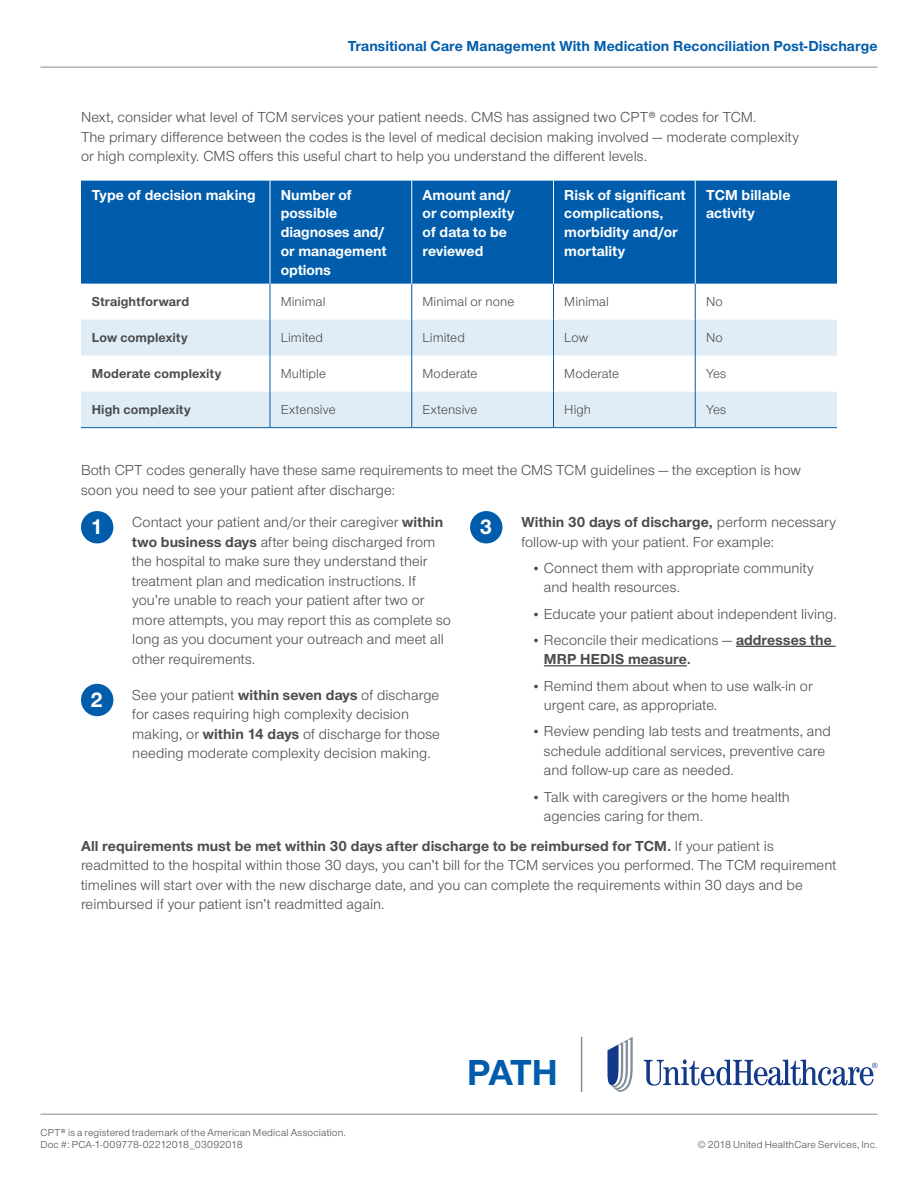
<style>
.page{position:relative;width:918px;height:1188px;background:#fff}
.page>*{position:absolute;margin:0;border:0;box-sizing:border-box;transform-origin:0 0}
.t1{font:700 37.5px "UHC Sans";color:#015dac}
.t2{font:700 21.6px "UHC Sans";color:#fff}
.t3{font:15px/19.5px "UHC Sans";letter-spacing:.005em;color:#4c4c4c}
.t4{font:700 15px/18.8px "UHC Sans";letter-spacing:.005em;color:#fff}
.t5{font:700 15px "UHC Sans";letter-spacing:.01em;color:#015dac}
.t6{font:700 15px/19.5px "UHC Sans";letter-spacing:.01em;color:#4c4c4c}
.t7{font:13.5px "UHC Sans";letter-spacing:.01em;color:#4c4c4c}
.t8{font:700 13.5px "UHC Sans";letter-spacing:.01em;color:#4c4c4c}
.t9{font:10.5px/12px "UHC Sans";letter-spacing:.02em;color:#4c4c4c}
.s1{font-weight:700}
.s2{font-family:"UHC Serif Text"}
.s3{font-family:"UHC Serif Text";font-weight:400}
.s4{font-weight:400}
</style>
<div class="page">
<hr style="left:40px;top:67px;width:838px;height:1px;background:#828e98">
<div style="left:81px;top:181px;width:756px;height:103px;background:#015dac"></div>
<svg style="left:81px;top:320px;width:756px;height:107px;fill:#e1edf6"></svg>
<hr style="left:270px;top:284px;width:1px;height:36px;background:#015dac">
<hr style="left:270px;top:320px;width:1px;height:36px;background:#015dac">
<hr style="left:270px;top:356px;width:1px;height:36px;background:#015dac">
<hr style="left:270px;top:392px;width:1px;height:35px;background:#015dac">
<hr style="left:411px;top:284px;width:1px;height:36px;background:#015dac">
<hr style="left:411px;top:320px;width:1px;height:36px;background:#015dac">
<hr style="left:411px;top:356px;width:1px;height:36px;background:#015dac">
<hr style="left:411px;top:392px;width:1px;height:35px;background:#015dac">
<hr style="left:81px;top:427px;width:189px;height:1px;background:#015dac">
<hr style="left:270px;top:427px;width:142px;height:1px;background:#015dac">
<hr style="left:412px;top:427px;width:142px;height:1px;background:#015dac">
<hr style="left:554px;top:427px;width:141px;height:1px;background:#015dac">
<hr style="left:695px;top:427px;width:142px;height:1px;background:#015dac">
<hr style="left:553px;top:284px;width:1px;height:36px;background:#015dac">
<hr style="left:695px;top:284px;width:1px;height:36px;background:#015dac">
<hr style="left:553px;top:320px;width:1px;height:36px;background:#015dac">
<hr style="left:695px;top:320px;width:1px;height:36px;background:#015dac">
<hr style="left:553px;top:356px;width:1px;height:36px;background:#015dac">
<hr style="left:695px;top:356px;width:1px;height:36px;background:#015dac">
<hr style="left:553px;top:392px;width:1px;height:35px;background:#015dac">
<hr style="left:695px;top:392px;width:1px;height:35px;background:#015dac">
<hr style="left:270px;top:181px;width:1px;height:103px;background:#fff">
<hr style="left:411px;top:181px;width:1px;height:103px;background:#fff">
<hr style="left:553px;top:181px;width:1px;height:103px;background:#fff">
<hr style="left:695px;top:181px;width:1px;height:103px;background:#fff">
<hr style="left:581px;top:1037px;width:1px;height:55px;background:#828e98">
<svg style="left:644px;top:1059px;width:234px;height:27px"></svg>
<svg style="left:608px;top:1037px;width:25px;height:55px"></svg>
<hr style="left:40px;top:1114px;width:838px;height:1px;background:#828e98">
<div style="left:81px;top:511px;width:32px;height:32px;background:#015dac;border-radius:50%"></div>
<div style="left:81px;top:684px;width:32px;height:32px;background:#015dac;border-radius:50%"></div>
<div style="left:470px;top:511px;width:32px;height:32px;background:#015dac;border-radius:50%"></div>
<hr style="left:736px;top:646px;width:100px;height:1px;background:#4c4c4c">
<hr style="left:544px;top:665px;width:143px;height:1px;background:#4c4c4c">
<p class="t5" style="left:348px;top:35px;width:531px">Transitional Care Management With Medication Reconciliation Post-Discharge</p>
<p class="t3" style="left:81px;top:107px;width:719px">Next, consider what level of TCM services your patient needs. CMS has assigned two CPT® codes for TCM.<br>The primary difference between the codes is the level of medical decision making involved — moderate complexity or high complexity. CMS offers this useful chart to help you understand the different levels.</p>
<p class="t4" style="left:92px;top:185px;width:165px">Type of decision making</p>
<p class="t4" style="left:281px;top:185px;width:107px">Number of possible diagnoses and/ or management options</p>
<p class="t4" style="left:423px;top:185px;width:93px">Amount and/ or complexity of data to be reviewed</p>
<p class="t4" style="left:564px;top:185px;width:123px">Risk of significant complications, morbidity and/or mortality</p>
<p class="t4" style="left:706px;top:185px;width:86px">TCM billable activity</p>
<p class="t8" style="left:92px;top:293px;width:99px">Straightforward</p>
<p class="t7" style="left:281px;top:293px;width:46px">Minimal</p>
<p class="t7" style="left:423px;top:293px;width:93px">Minimal or none</p>
<p class="t7" style="left:564px;top:293px;width:46px">Minimal</p>
<p class="t7" style="left:706px;top:293px;width:18px">No</p>
<p class="t8" style="left:92px;top:329px;width:97px">Low complexity</p>
<p class="t7" style="left:281px;top:329px;width:44px">Limited</p>
<p class="t7" style="left:423px;top:329px;width:44px">Limited</p>
<p class="t7" style="left:564px;top:329px;width:25px">Low</p>
<p class="t7" style="left:706px;top:329px;width:18px">No</p>
<p class="t8" style="left:92px;top:365px;width:131px">Moderate complexity</p>
<p class="t7" style="left:281px;top:365px;width:47px">Multiple</p>
<p class="t7" style="left:423px;top:365px;width:56px">Moderate</p>
<p class="t7" style="left:564px;top:365px;width:56px">Moderate</p>
<p class="t7" style="left:706px;top:365px;width:22px">Yes</p>
<p class="t8" style="left:92px;top:401px;width:100px">High complexity</p>
<p class="t7" style="left:281px;top:401px;width:56px">Extensive</p>
<p class="t7" style="left:423px;top:401px;width:56px">Extensive</p>
<p class="t7" style="left:564px;top:401px;width:28px">High</p>
<p class="t7" style="left:706px;top:401px;width:22px">Yes</p>
<p class="t3" style="left:81px;top:460px;width:721px">Both CPT codes generally have these same requirements to meet the CMS TCM guidelines — the exception is how soon you need to see your patient after discharge:</p>
<h2 class="t2" style="left:91px;top:513px;width:14px">1</h2>
<p class="t3" style="left:132px;top:512px;width:320px">Contact your patient and/or their caregiver <span class="s1">within two business days</span> after being discharged from the hospital to make sure they understand their treatment plan and medication instructions. If you’re unable to reach your patient after two or more attempts, you may report this as complete so long as you document your outreach and meet all other requirements.</p>
<h2 class="t2" style="left:91px;top:685px;width:14px">2</h2>
<p class="t3" style="left:132px;top:685px;width:309px">See your patient <span class="s1">within seven days</span> of discharge for cases requiring high complexity decision making, or <span class="s1">within 14 days</span> of discharge for those needing moderate complexity decision making.</p>
<h2 class="t2" style="left:480px;top:513px;width:14px">3</h2>
<p class="t3" style="left:521px;top:512px;width:316px"><span class="s1">Within 30 days of discharge,</span> perform necessary follow‑up with your patient. For example:</p>
<p class="t3" style="left:544px;top:558px;width:271px;text-indent:-10px"><span class="s2">•</span> Connect them with appropriate community and health resources.</p>
<p class="t3" style="left:533px;top:603px;width:305px"><span class="s2">•</span> Educate your patient about independent living.</p>
<p class="t6" style="left:544px;top:630px;width:289px;text-indent:-10px"><span class="s3">•</span> <span class="s4">Reconcile their medications —</span> addresses the<br>MRP HEDIS measure.</p>
<p class="t3" style="left:544px;top:675px;width:270px;text-indent:-10px"><span class="s2">•</span> Remind them about when to use walk-in or urgent care, as appropriate.</p>
<p class="t3" style="left:544px;top:721px;width:289px;text-indent:-10px"><span class="s2">•</span> Review pending lab tests and treatments, and schedule additional services, preventive care and follow-up care as needed.</p>
<p class="t3" style="left:544px;top:786px;width:248px;text-indent:-10px"><span class="s2">•</span> Talk with caregivers or the home health agencies caring for them.</p>
<p class="t3" style="left:81px;top:836px;width:757px"><span class="s1">All requirements must be met within 30 days after discharge to be reimbursed for TCM.</span> If your patient is readmitted to the hospital within those 30 days, you can’t bill for the TCM services you performed. The TCM requirement timelines will start over with the new discharge date, and you can complete the requirements within 30 days and be reimbursed if your patient isn’t readmitted again.</p>
<p class="t9" style="left:41px;top:1126px;width:307px">CPT® is a registered trademark of the American Medical Association.<br>Doc #: PCA-1-009778-02212018_03092018</p>
<h1 class="t1" style="left:467px;top:1047px;width:92px">PATH</h1>
<p class="t9" style="left:698px;top:1138px;width:181px">© 2018 United HealthCare Services, Inc.</p>
</div>
